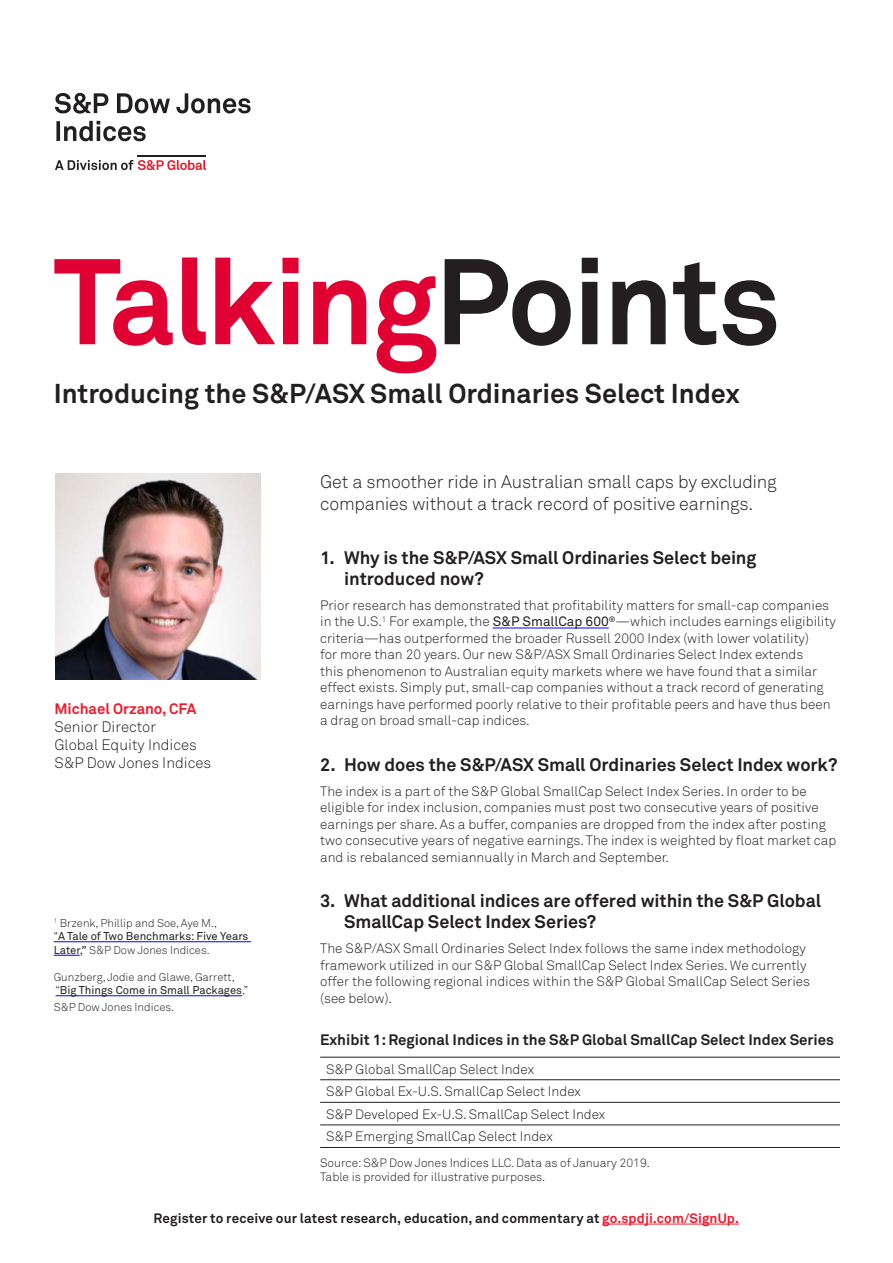
<style>
.page{position:relative;width:893px;height:1263px;background:#fff}
.page>*{position:absolute;margin:0;border:0;box-sizing:border-box;transform-origin:0 0}
.A_Brochure_Title_80{font:700 120px "Akkurat Pro";letter-spacing:-.025em;color:#e00031}
.Intro_Paragraph{font:700 27px "Akkurat Pro";color:#231f20}
.D_Subheading_Level_2{font:700 18px/21px "Akkurat Pro";letter-spacing:-.005em;color:#231f20}
.C_Intro_Copy_1_12_15{font:300 18px/22.5px "Akkurat Pro";letter-spacing:-.01em;color:#231f20}
.t1{font:700 15px "Akkurat Pro";color:#231f20}
.t2{font:300 15px "Akkurat Pro";color:#231f20}
.t3{font:700 15px "Akkurat Pro";color:#ee1b2d}
.Body_copy{font:300 13.5px/16.5px "Akkurat Pro";color:#231f20}
.t4{font:700 13.5px "Akkurat Pro";letter-spacing:.01em;color:#231f20}
.t5{font:300 12px/14.4px "Akkurat Pro";color:#231f20}
.t6{font:300 11.25px/13.5px "Akkurat Pro";color:#231f20}
.s1{color:#231f20}
.s2{font-weight:400}
.s3{font-size:12px}
.s4{color:#ee1b2d}
</style>
<div class="page">
<img style="left:55px;top:474px;width:206px;height:205px">
<hr style="left:493px;top:628px;width:116px;height:1px;background:#00f">
<hr style="left:58px;top:941px;width:193px;height:1px;background:#00f">
<svg style="left:54px;top:955px;width:26px;height:1px"></svg>
<hr style="left:60px;top:995px;width:182px;height:1px;background:#00f">
<hr style="left:138px;top:155px;width:68px;height:2px;background:#231f20">
<svg style="left:55px;top:160px;width:151px;height:10px"></svg>
<svg style="left:55px;top:93px;width:196px;height:48px"></svg>
<hr style="left:602px;top:1224px;width:137px;height:1px;background:#ee1b2d">
<hr style="left:320px;top:1079px;width:520px;height:1px;background:#231f20">
<hr style="left:320px;top:1102px;width:520px;height:1px;background:#231f20">
<hr style="left:320px;top:1125px;width:520px;height:1px;background:#231f20">
<hr style="left:320px;top:1057px;width:520px;height:1px;background:#231f20">
<hr style="left:320px;top:1147px;width:520px;height:1px;background:#231f20">
<p class="A_Brochure_Title_80" style="left:54px;top:228px;width:729px">Talking<span class="s1">Points</span></p>
<p class="Intro_Paragraph" style="left:54px;top:377px;width:687px">Introducing the S&amp;P/ASX Small Ordinaries Select Index</p>
<p class="t3" style="left:54px;top:699px;width:143px">Michael Orzano, CFA</p>
<p class="t2" style="left:54px;top:718px;width:103px">Senior Director</p>
<p class="t2" style="left:54px;top:736px;width:144px">Global Equity Indices</p>
<p class="t2" style="left:54px;top:754px;width:158px">S&amp;P Dow Jones Indices</p>
<p class="t6" style="left:54px;top:916px;width:196px"><sup>1</sup> Brzenk, Phillip and Soe, Aye M.,<br>“<span class="s2">A Tale of Two Benchmarks: Five Years<br>Later,”</span> S&amp;P Dow Jones Indices.</p>
<p class="t6" style="left:54px;top:970px;width:196px">Gunzberg, Jodie and Glawe, Garrett, “<span class="s2">Big Things Come in Small Packages</span>,”</p>
<p class="t6" style="left:54px;top:1000px;width:122px">S&amp;P Dow Jones Indices<span class="s3">.</span></p>
<p class="C_Intro_Copy_1_12_15" style="left:320px;top:470px;width:458px">Get a smoother ride in Australian small caps by excluding companies without a track record of positive earnings.</p>
<p class="D_Subheading_Level_2" style="left:344px;top:547px;width:414px;text-indent:-24px">1. Why is the S&amp;P/ASX Small Ordinaries Select being introduced now?</p>
<p class="Body_copy" style="left:320px;top:597px;width:517px">Prior research has demonstrated that profitability matters for small-cap companies in the U.S.<sup>1</sup> For example, the <span class="s2">S&amp;P SmallCap 600</span><sup>®</sup>—which includes earnings eligibility criteria—has outperformed the broader Russell 2000 Index (with lower volatility)<br>for more than 20 years. Our new S&amp;P/ASX Small Ordinaries Select Index extends<br>this phenomenon to Australian equity markets where we have found that a similar effect exists. Simply put, small-cap companies without a track record of generating earnings have performed poorly relative to their profitable peers and have thus been a drag on broad small-cap indices.</p>
<p class="D_Subheading_Level_2" style="left:320px;top:754px;width:519px">2. How does the S&amp;P/ASX Small Ordinaries Select Index work?</p>
<p class="Body_copy" style="left:320px;top:783px;width:518px">The index is a part of the S&amp;P Global SmallCap Select Index Series. In order to be eligible for index inclusion, companies must post two consecutive years of positive earnings per share. As a buffer, companies are dropped from the index after posting two consecutive years of negative earnings. The index is weighted by float market cap and is rebalanced semiannually in March and September.</p>
<p class="D_Subheading_Level_2" style="left:344px;top:890px;width:478px;text-indent:-24px">3. What additional indices are offered within the S&amp;P Global<br>SmallCap Select Index Series?</p>
<p class="Body_copy" style="left:320px;top:940px;width:491px">The S&amp;P/ASX Small Ordinaries Select Index follows the same index methodology framework utilized in our S&amp;P Global SmallCap Select Index Series. We currently offer the following regional indices within the S&amp;P Global SmallCap Select Series (see below).</p>
<p class="t1" style="left:320px;top:1031px;width:515px">Exhibit 1: Regional Indices in the S&amp;P Global SmallCap Select Index Series</p>
<p class="Body_copy" style="left:326px;top:1061px;width:209px">S&amp;P Global SmallCap Select Index</p>
<p class="Body_copy" style="left:326px;top:1083px;width:256px">S&amp;P Global Ex-U.S. SmallCap Select Index</p>
<p class="Body_copy" style="left:326px;top:1106px;width:281px">S&amp;P Developed Ex-U.S. SmallCap Select Index</p>
<p class="Body_copy" style="left:326px;top:1128px;width:228px">S&amp;P Emerging SmallCap Select Index</p>
<p class="t5" style="left:320px;top:1155px;width:331px">Source: S&amp;P Dow Jones Indices LLC. Data as of January 2019.<br>Table is provided for illustrative purposes.</p>
<p class="t4" style="left:154px;top:1209px;width:587px">Register to receive our latest research, education, and commentary at <span class="s4">go.spdji.com/SignUp.</span></p>
</div>
